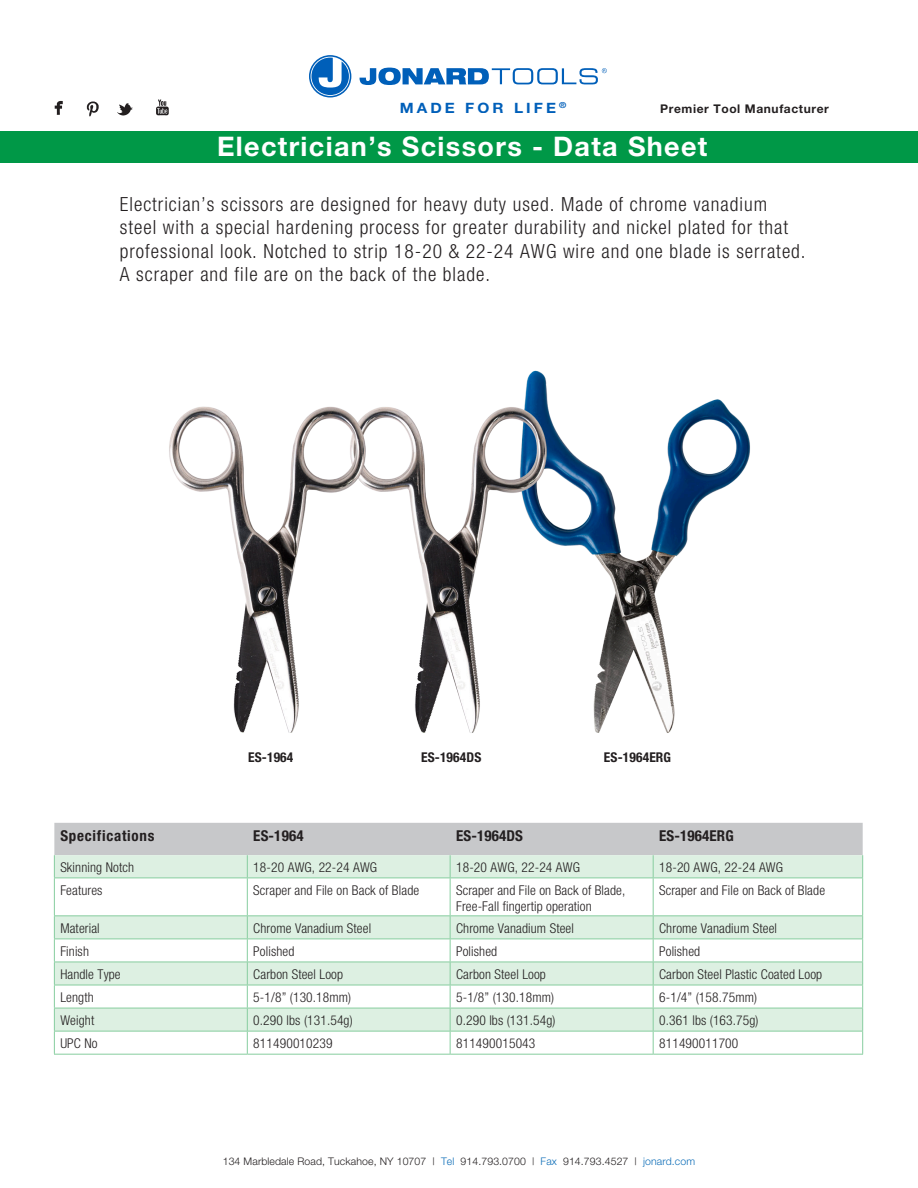
<style>
.page{position:relative;width:918px;height:1188px;background:#fff}
.page>*{position:absolute;margin:0;border:0;box-sizing:border-box;transform-origin:0 0}
.t1{font:700 27px "Helvetica Neue";letter-spacing:.05em;color:#fff}
.t2{font:300 condensed 19.5px/23.4px "Helvetica Neue";letter-spacing:.05em;color:#231f20}
.t3{font:700 condensed 15px "Helvetica Neue";letter-spacing:.01em;color:#231f20}
.t4{font:700 condensed 15px "Helvetica Neue";letter-spacing:.05em;color:#231f20}
.t5{font:700 14.25px "Helvetica Neue";letter-spacing:.2em;color:#005fb9;scale:1.08 1}
.t6{font:300 condensed 13.5px/16.2px "Helvetica Neue";letter-spacing:.01em;color:#231f20}
.t7{font:700 condensed 13.5px "Helvetica Neue";letter-spacing:.01em;color:#231f20}
.t8{font:700 12px "Helvetica Neue";letter-spacing:.05em;color:#231f20}
.t9{font:300 10.5px "Helvetica Neue";letter-spacing:.01em;color:#231f20}
.s1{color:#0e6eb8}
</style>
<div class="page">
<svg style="left:360px;top:68px;width:247px;height:17px"></svg>
<svg style="left:309px;top:55px;width:42px;height:43px"></svg>
<img style="left:54px;top:99px;width:115px;height:18px">
<div style="left:0;top:131px;width:918px;height:32px;background:#009847"></div>
<svg style="left:55px;top:879px;width:807px;height:152px"></svg>
<svg style="left:54px;top:823px;width:809px;height:55px;background:#cfd8d3"></svg>
<hr style="left:54px;top:878px;width:193px;height:1px;background:#87cd9f">
<hr style="left:54px;top:878px;width:1px;height:37px;background:#87cd9f">
<hr style="left:247px;top:878px;width:203px;height:1px;background:#87cd9f">
<hr style="left:247px;top:878px;width:1px;height:37px;background:#87cd9f">
<hr style="left:450px;top:878px;width:203px;height:1px;background:#87cd9f">
<hr style="left:450px;top:878px;width:1px;height:37px;background:#87cd9f">
<hr style="left:653px;top:878px;width:210px;height:1px;background:#87cd9f">
<hr style="left:653px;top:878px;width:1px;height:37px;background:#87cd9f">
<hr style="left:862px;top:878px;width:1px;height:37px;background:#87cd9f">
<hr style="left:54px;top:915px;width:193px;height:1px;background:#87cd9f">
<hr style="left:247px;top:915px;width:203px;height:1px;background:#87cd9f">
<hr style="left:450px;top:915px;width:203px;height:1px;background:#87cd9f">
<hr style="left:653px;top:915px;width:210px;height:1px;background:#87cd9f">
<hr style="left:54px;top:939px;width:193px;height:1px;background:#87cd9f">
<hr style="left:247px;top:939px;width:203px;height:1px;background:#87cd9f">
<hr style="left:450px;top:939px;width:203px;height:1px;background:#87cd9f">
<hr style="left:653px;top:939px;width:210px;height:1px;background:#87cd9f">
<hr style="left:54px;top:962px;width:193px;height:1px;background:#87cd9f">
<hr style="left:247px;top:962px;width:203px;height:1px;background:#87cd9f">
<hr style="left:450px;top:962px;width:203px;height:1px;background:#87cd9f">
<hr style="left:653px;top:962px;width:210px;height:1px;background:#87cd9f">
<hr style="left:54px;top:985px;width:193px;height:1px;background:#87cd9f">
<hr style="left:247px;top:985px;width:203px;height:1px;background:#87cd9f">
<hr style="left:450px;top:985px;width:203px;height:1px;background:#87cd9f">
<hr style="left:653px;top:985px;width:210px;height:1px;background:#87cd9f">
<hr style="left:54px;top:1008px;width:193px;height:1px;background:#87cd9f">
<hr style="left:247px;top:1008px;width:203px;height:1px;background:#87cd9f">
<hr style="left:450px;top:1008px;width:203px;height:1px;background:#87cd9f">
<hr style="left:653px;top:1008px;width:210px;height:1px;background:#87cd9f">
<hr style="left:54px;top:1031px;width:193px;height:1px;background:#87cd9f">
<svg style="left:54px;top:916px;width:1px;height:138px"></svg>
<hr style="left:247px;top:1031px;width:203px;height:1px;background:#87cd9f">
<svg style="left:247px;top:916px;width:1px;height:138px"></svg>
<hr style="left:450px;top:1031px;width:203px;height:1px;background:#87cd9f">
<svg style="left:450px;top:916px;width:1px;height:138px"></svg>
<hr style="left:653px;top:1031px;width:210px;height:1px;background:#87cd9f">
<svg style="left:653px;top:916px;width:1px;height:138px"></svg>
<svg style="left:862px;top:916px;width:1px;height:138px"></svg>
<hr style="left:54px;top:1054px;width:193px;height:1px;background:#87cd9f">
<hr style="left:247px;top:1054px;width:203px;height:1px;background:#87cd9f">
<hr style="left:450px;top:1054px;width:203px;height:1px;background:#87cd9f">
<hr style="left:653px;top:1054px;width:210px;height:1px;background:#87cd9f">
<img style="left:169px;top:370px;width:581px;height:363px">
<p class="t5" style="left:400px;top:99px;width:156px">MADE FOR LIFE <sup>®</sup></p>
<p class="t8" style="left:660px;top:101px;width:170px">Premier Tool Manufacturer</p>
<p class="t1" style="left:217px;top:130px;width:492px">Electrician’s Scissors - Data Sheet</p>
<p class="t2" style="left:120px;top:192px;width:687px">Electrician’s scissors are designed for heavy duty used. Made of chrome vanadium steel with a special hardening process for greater durability and nickel plated for that professional look. Notched to strip 18-20 &amp; 22-24 AWG wire and one blade is serrated.<br>A scraper and file are on the back of the blade.</p>
<p class="t7" style="left:248px;top:749px;width:47px">ES-1964</p>
<p class="t7" style="left:421px;top:749px;width:62px">ES-1964DS</p>
<p class="t7" style="left:604px;top:749px;width:69px">ES-1964ERG</p>
<p class="t4" style="left:60px;top:827px;width:96px">Specifications</p>
<p class="t3" style="left:253px;top:827px;width:52px">ES-1964</p>
<p class="t3" style="left:456px;top:827px;width:68px">ES-1964DS</p>
<p class="t3" style="left:659px;top:827px;width:76px">ES-1964ERG</p>
<p class="t6" style="left:60px;top:859px;width:75px">Skinning Notch</p>
<p class="t6" style="left:253px;top:859px;width:125px">18-20 AWG, 22-24 AWG</p>
<p class="t6" style="left:456px;top:859px;width:125px">18-20 AWG, 22-24 AWG</p>
<p class="t6" style="left:659px;top:859px;width:125px">18-20 AWG, 22-24 AWG</p>
<p class="t6" style="left:60px;top:882px;width:44px">Features</p>
<p class="t6" style="left:253px;top:882px;width:167px">Scraper and File on Back of Blade</p>
<p class="t6" style="left:456px;top:882px;width:171px">Scraper and File on Back of Blade,<br>Free-Fall fingertip operation</p>
<p class="t6" style="left:659px;top:882px;width:167px">Scraper and File on Back of Blade</p>
<p class="t6" style="left:60px;top:920px;width:41px">Material</p>
<p class="t6" style="left:253px;top:920px;width:119px">Chrome Vanadium Steel</p>
<p class="t6" style="left:456px;top:920px;width:119px">Chrome Vanadium Steel</p>
<p class="t6" style="left:659px;top:920px;width:119px">Chrome Vanadium Steel</p>
<p class="t6" style="left:60px;top:943px;width:30px">Finish</p>
<p class="t6" style="left:253px;top:943px;width:43px">Polished</p>
<p class="t6" style="left:456px;top:943px;width:43px">Polished</p>
<p class="t6" style="left:659px;top:943px;width:43px">Polished</p>
<p class="t6" style="left:60px;top:966px;width:62px">Handle Type</p>
<p class="t6" style="left:253px;top:966px;width:91px">Carbon Steel Loop</p>
<p class="t6" style="left:456px;top:966px;width:91px">Carbon Steel Loop</p>
<p class="t6" style="left:659px;top:966px;width:165px">Carbon Steel Plastic Coated Loop</p>
<p class="t6" style="left:60px;top:989px;width:35px">Length</p>
<p class="t6" style="left:253px;top:989px;width:99px">5-1/8” (130.18mm)</p>
<p class="t6" style="left:456px;top:989px;width:99px">5-1/8” (130.18mm)</p>
<p class="t6" style="left:659px;top:989px;width:99px">6-1/4” (158.75mm)</p>
<p class="t6" style="left:60px;top:1012px;width:35px">Weight</p>
<p class="t6" style="left:253px;top:1012px;width:101px">0.290 lbs (131.54g)</p>
<p class="t6" style="left:456px;top:1012px;width:101px">0.290 lbs (131.54g)</p>
<p class="t6" style="left:659px;top:1012px;width:101px">0.361 lbs (163.75g)</p>
<p class="t6" style="left:60px;top:1035px;width:39px">UPC No</p>
<p class="t6" style="left:253px;top:1035px;width:81px">811490010239</p>
<p class="t6" style="left:456px;top:1035px;width:81px">811490015043</p>
<p class="t6" style="left:659px;top:1035px;width:81px">811490011700</p>
<p class="t9" style="left:223px;top:1154px;width:474px">134 Marbledale Road, Tuckahoe, NY 10707 | <span class="s1">Tel</span> 914.793.0700 | <span class="s1">Fax</span> 914.793.4527 | <span class="s1">jonard.com</span></p>
</div>
